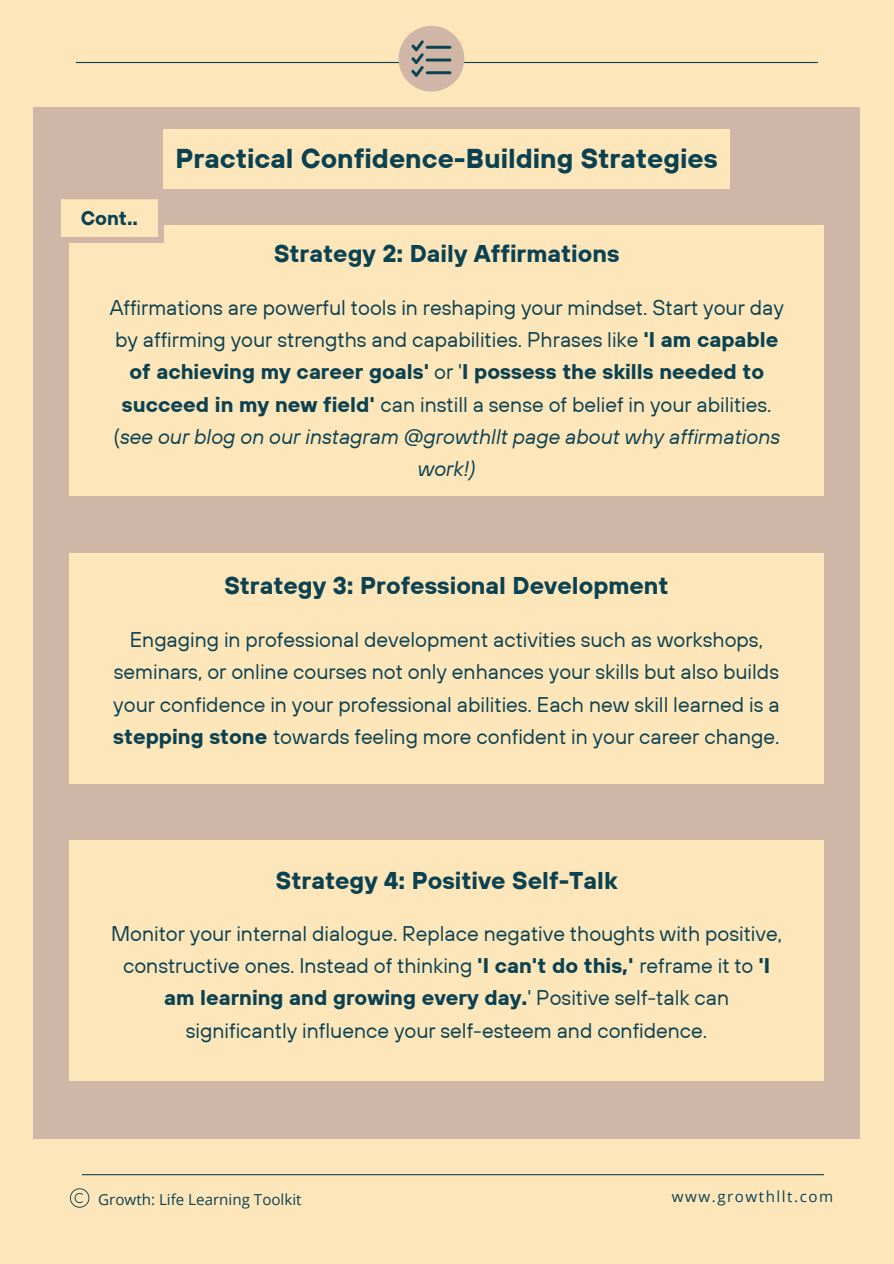
<style>
.page{position:relative;width:894px;height:1264px;background:#fff}
.page>*{position:absolute;margin:0;border:0;box-sizing:border-box;transform-origin:0 0}
.t1{font:700 27.3px "TT Hoves";color:#0b4251}
.t2{font:700 24.15px "TT Hoves";color:#0b4251}
.t3{font:21.15px/32.2px "TT Hoves";color:#0b4251;text-align:center}
.t4{font:700 19.65px "TT Hoves";color:#0b4251}
.t5{font:15.15px "Open Sans";color:#0b4251}
.t6{font:15.15px "Open Sans";letter-spacing:.1em;color:#0b4251}
.s1{font-weight:700}
.s2{font-style:italic}
</style>
<div class="page">
<div style="left:0;top:0;width:893px;height:1263px;background:#fee6bb"></div>
<div style="left:34px;top:107px;width:825px;height:1031px;background:#cfb6a6"></div>
<hr style="left:76px;top:62px;width:741px;height:1px;background:#0b4251">
<svg style="left:398px;top:26px;width:66px;height:66px"></svg>
<div style="left:70px;top:225px;width:753px;height:271px;background:#fee6bb"></div>
<div style="left:70px;top:553px;width:753px;height:230px;background:#fee6bb"></div>
<div style="left:70px;top:840px;width:753px;height:240px;background:#fee6bb"></div>
<div style="left:163px;top:129px;width:566px;height:60px;background:#fee6bb"></div>
<svg style="left:61px;top:199px;width:102px;height:43px"></svg>
<hr style="left:82px;top:1174px;width:741px;height:1px;background:#0b4251">
<svg style="left:70px;top:1188px;width:19px;height:19px"></svg>
<h2 class="t4" style="left:81px;top:205px;width:59px">Cont..</h2>
<h4 class="t1" style="left:175px;top:140px;width:544px">Practical Confidence-Building Strategies</h4>
<h3 class="t2" style="left:274px;top:238px;width:347px">Strategy 2: Daily Affirmations</h3>
<h2 class="t3" style="left:110px;top:290px;width:675px">Affirmations are powerful tools in reshaping your mindset. Start your day by affirming your strengths and capabilities. Phrases like <span class="s1">'I am capable of achieving my career goals'</span> or '<span class="s1">I possess the skills needed to succeed in my new field'</span> can instill a sense of belief in your abilities. (<span class="s2">see our blog on our instagram @growthllt page about why affirmations work!)</span></h2>
<h4 class="t2" style="left:224px;top:570px;width:445px">Strategy 3: Professional Development</h4>
<h2 class="t3" style="left:113px;top:623px;width:667px">Engaging in professional development activities such as workshops, seminars, or online courses not only enhances your skills but also builds your confidence in your professional abilities. Each new skill learned is a <span class="s1">stepping stone</span> towards feeling more confident in your career change.</h2>
<p class="t2" style="left:276px;top:865px;width:343px">Strategy 4: Positive Self-Talk</p>
<h1 class="t3" style="left:111px;top:916px;width:672px">Monitor your internal dialogue. Replace negative thoughts with positive, constructive ones. Instead of thinking <span class="s1">'I can't do this,'</span> reframe it to <span class="s1">'I am learning and growing every day.</span>' Positive self-talk can significantly influence your self-esteem and confidence.</h1>
<p class="t5" style="left:98px;top:1188px;width:205px">Growth: Life Learning Toolkit</p>
<h4 class="t6" style="left:671px;top:1185px;width:163px">www.growthllt.com</h4>
</div>
